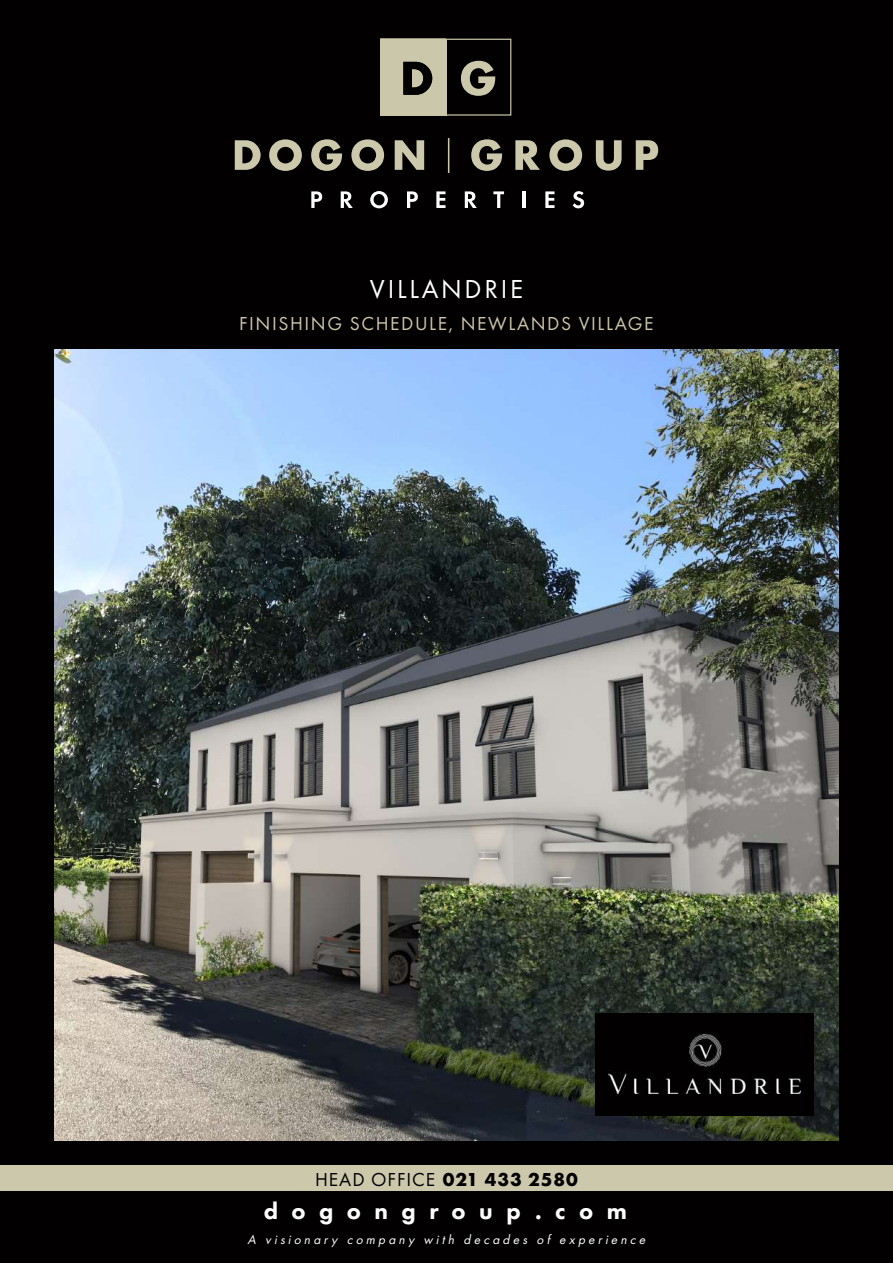
<style>
.page{position:relative;width:893px;height:1263px;background:#020000}
.page>*{position:absolute;margin:0;border:0;box-sizing:border-box;transform-origin:0 0}
.t1{font:27px "Futura PT";letter-spacing:.1em;color:#fff}
.t2{font:800 24px "Futura PT";letter-spacing:.56em;color:#fff}
.t3{font:19.5px "Futura PT";letter-spacing:.08em;color:#cbc8ac}
.t4{font:19.5px "Futura PT";letter-spacing:.05em;color:#020000}
.t5{font:italic 13.5px "Futura PT";color:#fff}
.s1{font-weight:700}
</style>
<div class="page">
<svg style="left:235px;top:140px;width:26px;height:30px"></svg>
<svg style="left:269px;top:139px;width:33px;height:32px"></svg>
<svg style="left:311px;top:139px;width:31px;height:32px"></svg>
<svg style="left:351px;top:139px;width:33px;height:32px"></svg>
<svg style="left:395px;top:140px;width:29px;height:30px"></svg>
<svg style="left:471px;top:139px;width:31px;height:32px"></svg>
<svg style="left:515px;top:140px;width:25px;height:30px"></svg>
<svg style="left:549px;top:139px;width:33px;height:32px"></svg>
<svg style="left:596px;top:140px;width:26px;height:31px"></svg>
<svg style="left:636px;top:140px;width:22px;height:30px"></svg>
<hr style="left:448px;top:138px;width:1px;height:35px;background:#cbc8ac">
<svg style="left:311px;top:191px;width:11px;height:17px"></svg>
<svg style="left:341px;top:191px;width:12px;height:17px"></svg>
<svg style="left:370px;top:191px;width:18px;height:17px"></svg>
<svg style="left:407px;top:191px;width:11px;height:17px"></svg>
<svg style="left:436px;top:191px;width:9px;height:17px"></svg>
<svg style="left:465px;top:191px;width:12px;height:17px"></svg>
<svg style="left:493px;top:191px;width:11px;height:17px"></svg>
<hr style="left:522px;top:191px;width:3px;height:17px;background:#fff">
<svg style="left:545px;top:191px;width:9px;height:17px"></svg>
<svg style="left:573px;top:191px;width:11px;height:17px"></svg>
<div style="left:445px;top:39px;width:66px;height:77px;background:#020000;border:1px solid #cbc8ac"></div>
<div style="left:380px;top:39px;width:66px;height:77px;background:#cbc8ac"></div>
<svg style="left:403px;top:62px;width:29px;height:33px"></svg>
<svg style="left:461px;top:61px;width:34px;height:35px"></svg>
<img style="left:54px;top:349px;width:785px;height:791px">
<div style="left:0;top:1166px;width:893px;height:25px;background:#cbc8ac"></div>
<div style="left:595px;top:1013px;width:218px;height:102px;background:#020000"></div>
<img style="left:608px;top:1034px;width:193px;height:60px">
<h1 class="t1" style="left:370px;top:273px;width:155px">VILLANDRIE</h1>
<h3 class="t3" style="left:239px;top:311px;width:416px">FINISHING SCHEDULE, NEWLANDS VILLAGE</h3>
<h3 class="t4" style="left:315px;top:1168px;width:264px">HEAD OFFICE <span class="s1">021 433 2580</span></h3>
<h2 class="t2" style="left:264px;top:1196px;width:365px">dogongroup.com</h2>
<p class="t5" style="left:248px;top:1231px;width:402px">A visionary company with decades of experience</p>
</div>
